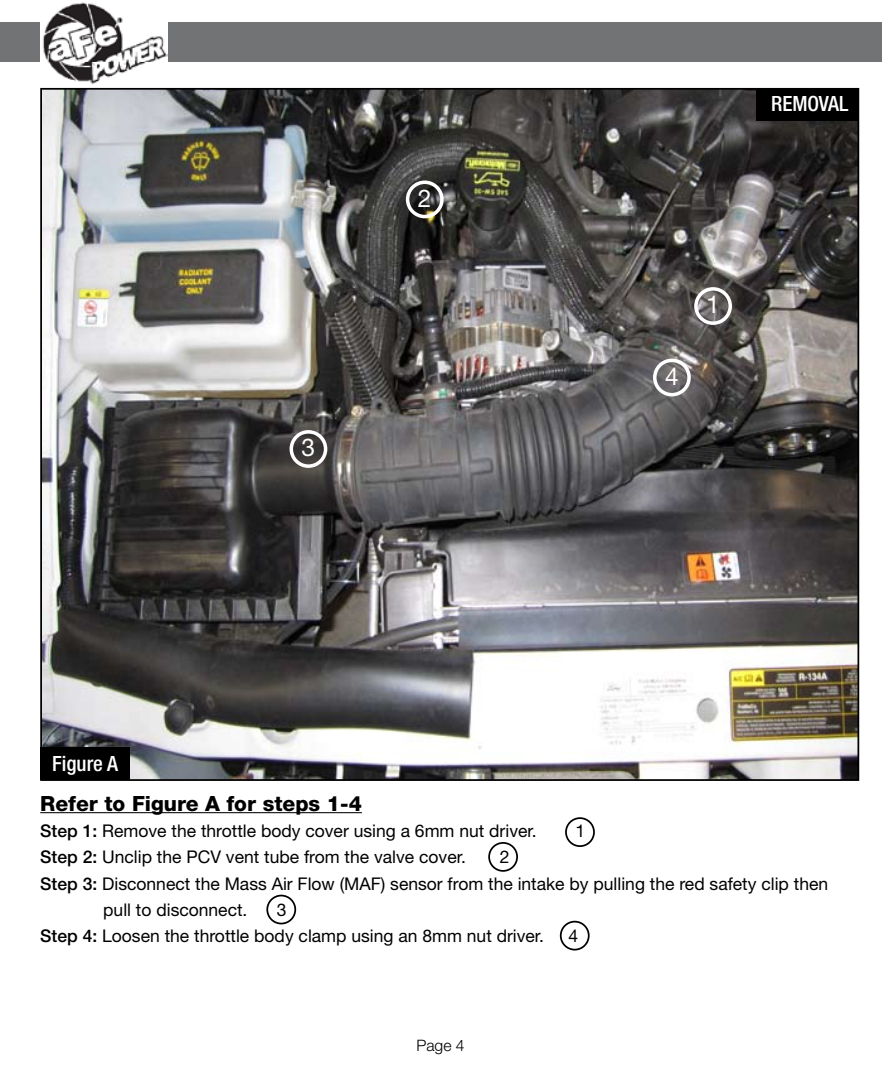
<style>
.page{position:relative;width:882px;height:1071px;background:#fff}
.page>*{position:absolute;margin:0;border:0;box-sizing:border-box;transform-origin:0 0}
.t1{font:24.5px "Helvetica Neue";color:#fff}
.t2{font:800 21px "Helvetica Neue";color:#000}
.t3{font:500 condensed 21px "Helvetica Neue";color:#fff}
.t4{font:17.5px/26.2px "Helvetica Neue";color:#000}
.t5{font:300 15.75px "Helvetica Neue";color:#000}
.s1{font-weight:500}
</style>
<div class="page">
<img style="left:43px;top:91px;width:813px;height:687px">
<div style="left:0;top:23px;width:882px;height:39px;background:#717375"></div>
<img style="left:40px;top:2px;width:127px;height:82px">
<hr style="left:40px;top:812px;width:322px;height:1px;background:#000">
<div style="left:756px;top:88px;width:103px;height:33px;background:#000"></div>
<div style="left:290px;top:430px;width:37px;height:38px;border:4px solid #fff;border-radius:50%"></div>
<div style="left:406px;top:181px;width:38px;height:37px;border:4px solid #fff;border-radius:50%"></div>
<div style="left:694px;top:287px;width:38px;height:38px;border:4px solid #fff;border-radius:50%"></div>
<div style="left:653px;top:359px;width:38px;height:37px;border:4px solid #fff;border-radius:50%"></div>
<div style="left:565px;top:817px;width:30px;height:30px;border:2px solid #000;border-radius:50%"></div>
<div style="left:266px;top:895px;width:30px;height:29px;border:2px solid #000;border-radius:50%"></div>
<div style="left:488px;top:842px;width:30px;height:30px;border:2px solid #000;border-radius:50%"></div>
<div style="left:560px;top:921px;width:30px;height:30px;border:2px solid #000;border-radius:50%"></div>
<div style="left:40px;top:747px;width:90px;height:33px;background:#000"></div>
<p class="t3" style="left:52px;top:751px;width:67px">Figure A</p>
<h1 class="t1" style="left:302px;top:433px;width:15px">3</h1>
<h1 class="t1" style="left:418px;top:183px;width:15px">2</h1>
<p class="t3" style="left:771px;top:91px;width:79px">REMOVAL</p>
<h1 class="t1" style="left:665px;top:362px;width:15px">4</h1>
<h1 class="t1" style="left:706px;top:290px;width:15px">1</h1>
<p class="t2" style="left:40px;top:791px;width:323px">Refer to Figure A for steps 1-4</p>
<p class="t4" style="left:40px;top:817px;width:498px"><span class="s1">Step 1:</span> Remove the throttle body cover using a 6mm nut driver.</p>
<p class="t4" style="left:576px;top:817px;width:11px">1</p>
<p class="t4" style="left:40px;top:844px;width:427px"><span class="s1">Step 2:</span> Unclip the PCV vent tube from the valve cover.</p>
<p class="t4" style="left:500px;top:844px;width:11px">2</p>
<p class="t4" style="left:40px;top:870px;width:789px"><span class="s1">Step 3:</span> Disconnect the Mass Air Flow (MAF) sensor from the intake by pulling the red safety clip then</p>
<p class="t4" style="left:103px;top:896px;width:146px">pull to disconnect.</p>
<p class="t4" style="left:40px;top:896px;width:505px;text-indent:236px">3<br><span class="s1">Step 4:</span> Loosen the throttle body clamp using an 8mm nut driver.</p>
<p class="t4" style="left:568px;top:922px;width:11px">4</p>
<p class="t5" style="left:416px;top:1036px;width:50px">Page 4</p>
</div>
